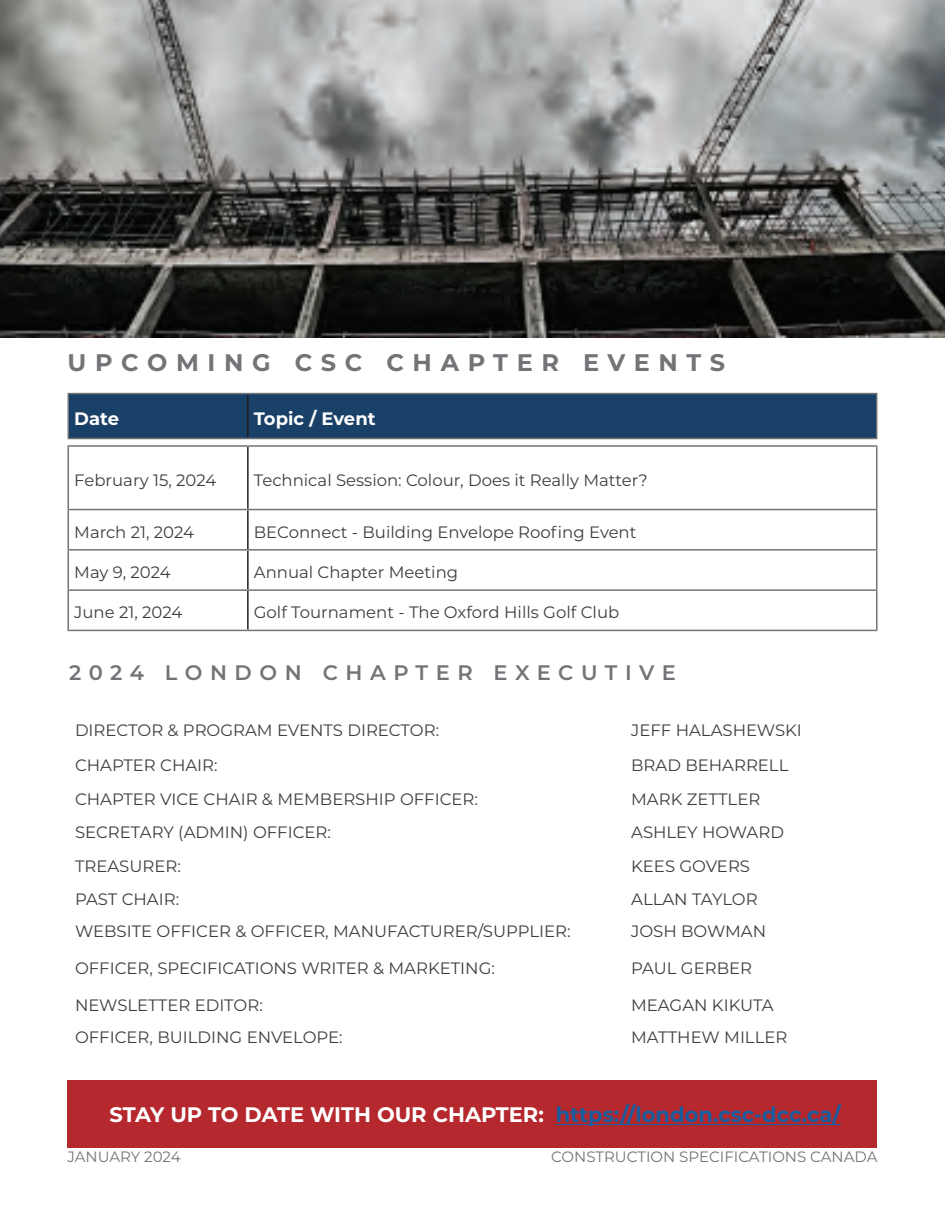
<style>
.page{position:relative;width:945px;height:1215px;background:#fff}
.page>*{position:absolute;margin:0;border:0;box-sizing:border-box;transform-origin:0 0}
.t1{font:700 24px "Montserrat";letter-spacing:.36em;color:#727477}
.t2{font:700 21px "Montserrat";color:#fff}
.t3{font:600 21px "Montserrat";letter-spacing:.355em;color:#727477}
.t4{font:700 18px "Montserrat";color:#fff}
.t5{font:16.5px "Montserrat";color:#3e3e3f}
.t6{font:15px "Montserrat";color:#727477}
.s1{color:#175d9e}
</style>
<div class="page">
<div style="left:68px;top:1080px;width:810px;height:68px;background:#b5282e"></div>
<hr style="left:556px;top:1124px;width:285px;height:1px;background:#175d9e">
<img style="left:0;top:0;width:945px;height:338px">
<div style="left:69px;top:394px;width:807px;height:44px;background:#194067"></div>
<hr style="left:247px;top:394px;width:2px;height:44px;background:#231f20">
<hr style="left:68px;top:393px;width:180px;height:1px;background:#727477">
<hr style="left:68px;top:394px;width:1px;height:44px;background:#727477">
<hr style="left:248px;top:393px;width:630px;height:1px;background:#727477">
<hr style="left:876px;top:394px;width:2px;height:44px;background:#727477">
<hr style="left:68px;top:438px;width:180px;height:1px;background:#727477">
<hr style="left:248px;top:438px;width:630px;height:1px;background:#727477">
<hr style="left:247px;top:447px;width:2px;height:62px;background:#231f20">
<hr style="left:247px;top:510px;width:2px;height:39px;background:#231f20">
<hr style="left:247px;top:551px;width:2px;height:38px;background:#231f20">
<hr style="left:247px;top:591px;width:2px;height:39px;background:#231f20">
<hr style="left:68px;top:445px;width:180px;height:2px;background:#727477">
<hr style="left:68px;top:447px;width:1px;height:62px;background:#727477">
<hr style="left:248px;top:445px;width:630px;height:2px;background:#727477">
<hr style="left:876px;top:447px;width:2px;height:62px;background:#727477">
<hr style="left:68px;top:509px;width:180px;height:1px;background:#727477">
<hr style="left:68px;top:510px;width:1px;height:39px;background:#727477">
<hr style="left:248px;top:509px;width:630px;height:1px;background:#727477">
<hr style="left:876px;top:510px;width:2px;height:39px;background:#727477">
<hr style="left:68px;top:549px;width:180px;height:2px;background:#727477">
<hr style="left:68px;top:551px;width:1px;height:38px;background:#727477">
<hr style="left:248px;top:549px;width:630px;height:2px;background:#727477">
<hr style="left:876px;top:551px;width:2px;height:38px;background:#727477">
<hr style="left:68px;top:589px;width:180px;height:2px;background:#727477">
<hr style="left:68px;top:591px;width:1px;height:39px;background:#727477">
<hr style="left:248px;top:589px;width:630px;height:2px;background:#727477">
<hr style="left:876px;top:591px;width:2px;height:39px;background:#727477">
<hr style="left:68px;top:630px;width:180px;height:1px;background:#727477">
<hr style="left:248px;top:630px;width:630px;height:1px;background:#727477">
<h1 class="t1" style="left:68px;top:345px;width:659px">UPCOMING CSC CHAPTER EVENTS</h1>
<p class="t4" style="left:74px;top:405px;width:46px">Date</p>
<p class="t4" style="left:254px;top:405px;width:123px">Topic / Event</p>
<p class="t5" style="left:74px;top:469px;width:144px">February 15, 2024</p>
<p class="t5" style="left:254px;top:469px;width:395px">Technical Session: Colour, Does it Really Matter?</p>
<p class="t5" style="left:74px;top:520px;width:121px">March 21, 2024</p>
<p class="t5" style="left:254px;top:520px;width:384px">BEConnect - Building Envelope Roofing Event</p>
<p class="t5" style="left:74px;top:561px;width:98px">May 9, 2024</p>
<p class="t5" style="left:254px;top:561px;width:206px">Annual Chapter Meeting</p>
<p class="t5" style="left:74px;top:601px;width:110px">June 21, 2024</p>
<p class="t5" style="left:254px;top:601px;width:367px">Golf Tournament - The Oxford Hills Golf Club</p>
<p class="t3" style="left:69px;top:658px;width:608px">2024 LONDON CHAPTER EXECUTIVE</p>
<p class="t5" style="left:75px;top:718px;width:366px">DIRECTOR &amp; PROGRAM EVENTS DIRECTOR:</p>
<p class="t5" style="left:631px;top:718px;width:172px">JEFF HALASHEWSKI</p>
<p class="t5" style="left:75px;top:754px;width:144px">CHAPTER CHAIR:</p>
<p class="t5" style="left:631px;top:754px;width:159px">BRAD BEHARRELL</p>
<p class="t5" style="left:75px;top:788px;width:405px">CHAPTER VICE CHAIR &amp; MEMBERSHIP OFFICER:</p>
<p class="t5" style="left:631px;top:788px;width:131px">MARK ZETTLER</p>
<p class="t5" style="left:75px;top:821px;width:258px">SECRETARY (ADMIN) OFFICER:</p>
<p class="t5" style="left:631px;top:821px;width:154px">ASHLEY HOWARD</p>
<p class="t5" style="left:75px;top:855px;width:107px">TREASURER:</p>
<p class="t5" style="left:631px;top:855px;width:120px">KEES GOVERS</p>
<p class="t5" style="left:75px;top:888px;width:106px">PAST CHAIR:</p>
<p class="t5" style="left:631px;top:888px;width:128px">ALLAN TAYLOR</p>
<p class="t5" style="left:75px;top:920px;width:497px">WEBSITE OFFICER &amp; OFFICER, MANUFACTURER/SUPPLIER:</p>
<p class="t5" style="left:631px;top:920px;width:137px">JOSH BOWMAN</p>
<p class="t5" style="left:75px;top:957px;width:421px">OFFICER, SPECIFICATIONS WRITER &amp; MARKETING:</p>
<p class="t5" style="left:631px;top:957px;width:122px">PAUL GERBER</p>
<p class="t5" style="left:75px;top:994px;width:189px">NEWSLETTER EDITOR:</p>
<p class="t5" style="left:631px;top:994px;width:144px">MEAGAN KIKUTA</p>
<p class="t5" style="left:75px;top:1026px;width:269px">OFFICER, BUILDING ENVELOPE:</p>
<p class="t5" style="left:631px;top:1026px;width:158px">MATTHEW MILLER</p>
<p class="t2" style="left:110px;top:1100px;width:733px">STAY UP TO DATE WITH OUR CHAPTER: <span class="s1">https://london.csc-dcc.ca/</span></p>
<p class="t6" style="left:68px;top:1146px;width:115px">JANUARY 2024</p>
<p class="t6" style="left:551px;top:1146px;width:328px">CONSTRUCTION SPECIFICATIONS CANADA</p>
</div>
